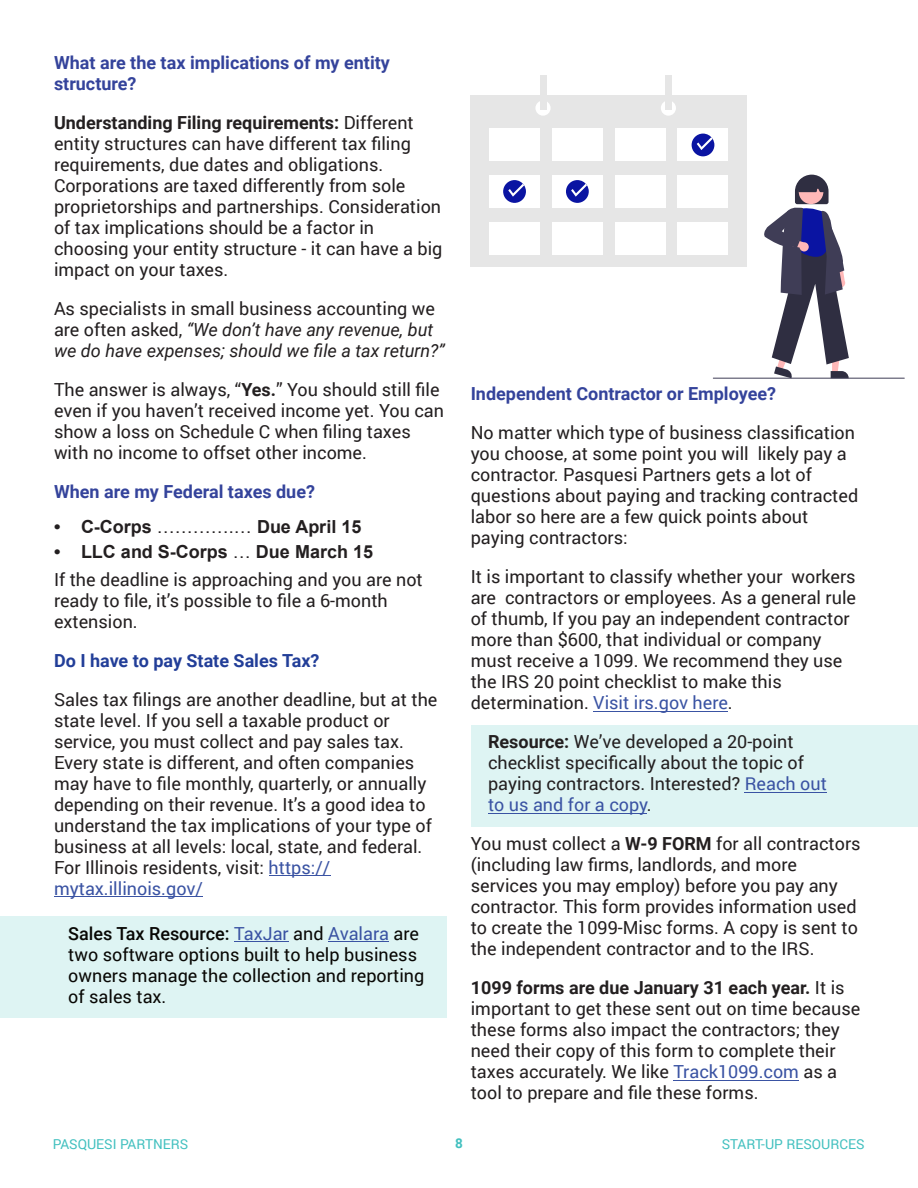
<style>
.page{position:relative;width:918px;height:1188px;background:#fff}
.page>*{position:absolute;margin:0;border:0;box-sizing:border-box;transform-origin:0 0}
.t1{font:18px/21px "Roboto";color:#231f20}
.t2{font:italic 18px/21px "Roboto";color:#231f20}
.t3{font:18px/21px "Roboto";color:#080704}
.t4{font:700 18px/21px "Roboto";color:#34439b}
.t5{font:700 18px "Arial";color:#231f20}
.t6{font:700 18px "Roboto";color:#223e98}
.t7{font:13.65px "Roboto";color:#42c0bf}
.t8{font:700 13.5px "Roboto";color:#42c0bf}
.s1{font-weight:700}
.s2{font-style:normal}
.s3{font-weight:400}
.s4{color:#3a53a3}
.s5{font-weight:500}
</style>
<div class="page">
<div style="left:0;top:916px;width:447px;height:101px;background:#def4f3"></div>
<div style="left:471px;top:725px;width:447px;height:102px;background:#def4f3"></div>
<hr style="left:269px;top:875px;width:61px;height:1px;background:#3a53a3">
<hr style="left:54px;top:896px;width:149px;height:1px;background:#3a53a3">
<hr style="left:593px;top:711px;width:135px;height:1px;background:#3a53a3">
<hr style="left:745px;top:792px;width:82px;height:1px;background:#3a53a3">
<hr style="left:488px;top:813px;width:159px;height:1px;background:#3a53a3">
<hr style="left:673px;top:1080px;width:126px;height:1px;background:#3a53a3">
<svg style="left:764px;top:175px;width:85px;height:203px"></svg>
<div style="left:471px;top:95px;width:276px;height:172px;background:#e6e6e6"></div>
<div style="left:489px;top:129px;width:51px;height:32px;background:#fff"></div>
<div style="left:552px;top:129px;width:51px;height:32px;background:#fff"></div>
<div style="left:615px;top:129px;width:50px;height:32px;background:#fff"></div>
<div style="left:678px;top:129px;width:50px;height:32px;background:#fff"></div>
<div style="left:489px;top:175px;width:51px;height:33px;background:#fff"></div>
<div style="left:552px;top:175px;width:51px;height:33px;background:#fff"></div>
<div style="left:615px;top:175px;width:50px;height:33px;background:#fff"></div>
<div style="left:678px;top:175px;width:50px;height:33px;background:#fff"></div>
<div style="left:489px;top:222px;width:51px;height:32px;background:#fff"></div>
<div style="left:552px;top:222px;width:51px;height:32px;background:#fff"></div>
<div style="left:615px;top:222px;width:50px;height:32px;background:#fff"></div>
<div style="left:678px;top:222px;width:50px;height:32px;background:#fff"></div>
<svg style="left:535px;top:100px;width:16px;height:16px"></svg>
<div style="left:661px;top:100px;width:15px;height:16px;background:#fff;border-radius:50%"></div>
<div style="left:540px;top:75px;width:6px;height:35px;background:#e6e6e6"></div>
<div style="left:665px;top:75px;width:6px;height:35px;background:#e6e6e6"></div>
<svg style="left:692px;top:134px;width:22px;height:22px"></svg>
<svg style="left:566px;top:180px;width:23px;height:23px"></svg>
<svg style="left:503px;top:180px;width:23px;height:23px"></svg>
<hr style="left:713px;top:378px;width:192px;height:1px;background:#3f3d56">
<hr style="left:234px;top:941px;width:55px;height:1px;background:#3a53a3">
<hr style="left:328px;top:941px;width:61px;height:1px;background:#3a53a3">
<p class="t4" style="left:54px;top:54px;width:337px">What are the tax implications of my entity structure?</p>
<p class="t1" style="left:54px;top:111px;width:390px"><span class="s1">Understanding Filing requirements:</span> Different entity structures can have different tax filing requirements, due dates and obligations.<br>Corporations are taxed differently from sole proprietorships and partnerships. Consideration of tax implications should be a factor in choosing your entity structure - it can have a big impact on your taxes.</p>
<p class="t2" style="left:54px;top:300px;width:392px"><span class="s2">As specialists in small business accounting we are often asked,</span> “We don’t have any revenue, but we do have expenses; should we file a tax return?”</p>
<p class="t1" style="left:54px;top:378px;width:392px">The answer is always, “<span class="s1">Yes.</span>” You should still file even if you haven’t received income yet. You can show a loss on Schedule C when filing taxes with no income to offset other income.</p>
<p class="t4" style="left:54px;top:483px;width:263px">When are my Federal taxes due?</p>
<p class="t5" style="left:54px;top:520px;width:309px">• C-Corps <span class="s3">………….…</span> Due April 15</p>
<p class="t5" style="left:54px;top:544px;width:321px">• LLC and S-Corps <span class="s3">…</span> Due March 15</p>
<p class="t1" style="left:54px;top:569px;width:370px">If the deadline is approaching and you are not ready to file, it’s possible to file a 6-month extension.</p>
<p class="t6" style="left:54px;top:654px;width:267px">Do I have to pay State Sales Tax?</p>
<p class="t1" style="left:54px;top:689px;width:385px">Sales tax filings are another deadline, but at the state level. If you sell a taxable product or service, you must collect and pay sales tax.<br>Every state is different, and often companies may have to file monthly, quarterly, or annually depending on their revenue. It’s a good idea to understand the tax implications of your type of business at all levels: local, state, and federal.<br>For Illinois residents, visit: <span class="s4">https:// mytax.illinois.gov/</span></p>
<p class="t3" style="left:68px;top:922px;width:358px"><span class="s5">Sales Tax Resource:</span> <span class="s4">TaxJar</span> and <span class="s4">Avalara</span> are two software options built to help business owners manage the collection and reporting of sales tax.</p>
<p class="t4" style="left:471px;top:385px;width:307px">Independent Contractor or Employee?</p>
<p class="t1" style="left:471px;top:422px;width:389px">No matter which type of business classification you choose, at some point you will likely pay a contractor. Pasquesi Partners gets a lot of questions about paying and tracking contracted labor so here are a few quick points about paying contractors:</p>
<p class="t1" style="left:471px;top:566px;width:387px">It is important to classify whether your workers are contractors or employees. As a general rule of thumb, If you pay an independent contractor more than $600, that individual or company must receive a 1099. We recommend they use the IRS 20 point checklist to make this determination. <span class="s4">Visit irs.gov here</span>.</p>
<p class="t1" style="left:488px;top:731px;width:340px"><span class="s1">Resource:</span> We’ve developed a 20-point checklist specifically about the topic of paying contractors. Interested? <span class="s4">Reach out to us and for a copy</span>.</p>
<p class="t1" style="left:471px;top:833px;width:391px">You must collect a <span class="s1">W-9 FORM</span> for all contractors (including law firms, landlords, and more services you may employ) before you pay any contractor. This form provides information used to create the 1099-Misc forms. A copy is sent to the independent contractor and to the IRS.</p>
<p class="t1" style="left:471px;top:977px;width:391px"><span class="s1">1099 forms are due January 31 each year.</span> It is important to get these sent out on time because these forms also impact the contractors; they need their copy of this form to complete their taxes accurately. We like <span class="s4">Track1099.com</span> as a tool to prepare and file these forms.</p>
<p class="t8" style="left:455px;top:1138px;width:9px">8</p>
<p class="t7" style="left:53px;top:1134px;width:137px">PASQUESI PARTNERS</p>
<p class="t7" style="left:722px;top:1134px;width:144px">START-UP RESOURCES</p>
</div>
